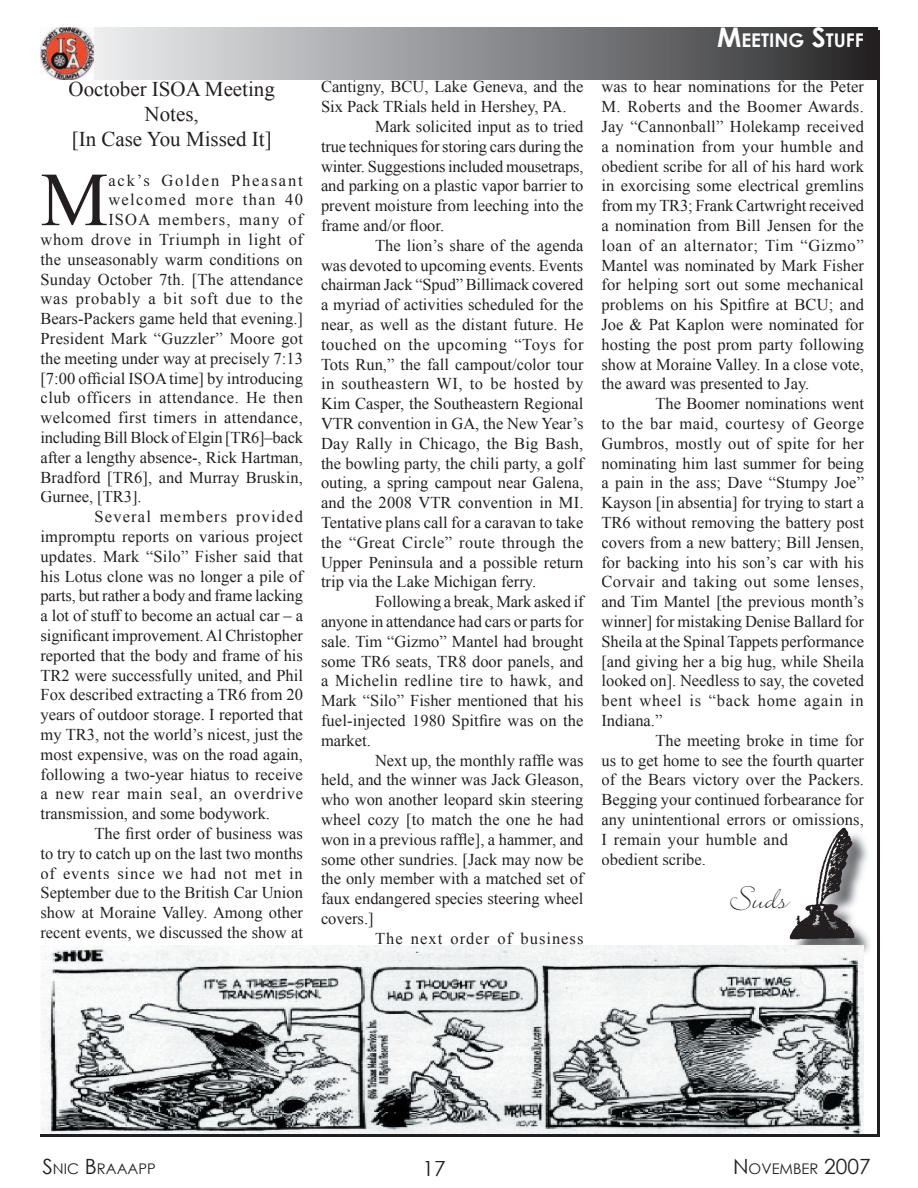
<style>
.page{position:relative;width:918px;height:1188px;background:#fff}
.page>*{position:absolute;margin:0;border:0;box-sizing:border-box;transform-origin:0 0}
.t1{font:76.35px "Times New Roman";color:#231f20}
.t2{font:36px "Bickley Script";color:#231f20}
.t3{font:21px/25.2px "Times New Roman";color:#231f20;text-align:center}
.t4{font:21px "Century Gothic";color:#231f20}
.t5{font:700 18.9px "Century Gothic";color:#fff}
.t6{font:16.5px/19.8px "Times New Roman";color:#231f20;text-align:justify}
.t7{font:16.5px "Times New Roman";letter-spacing:.05em;color:#231f20}
.t8{font:16.5px "Times New Roman";letter-spacing:.07em;color:#231f20}
.t9{font:16.5px "Times New Roman";letter-spacing:.025em;color:#231f20}
.t10{font:16.5px "Times New Roman";letter-spacing:.03em;color:#231f20}
.t11{font:16.5px "Times New Roman";letter-spacing:.045em;color:#231f20}
.t12{font:16.5px "Times New Roman";letter-spacing:.04em;color:#231f20}
.t13{font:16.5px "Times New Roman";letter-spacing:.06em;color:#231f20}
.t14{font:16.5px "Times New Roman";letter-spacing:.115em;color:#231f20}
.t15{font:16.5px "Times New Roman";letter-spacing:.085em;color:#231f20}
.t16{font:14.7px "Century Gothic";color:#231f20}
.s1{font-size:27px}
.s2{font-size:21px}
</style>
<div class="page">
<img style="left:93px;top:27px;width:785px;height:52px">
<hr style="left:40px;top:1134px;width:838px;height:3px;background:#231f20">
<hr style="left:878px;top:30px;width:2px;height:1107px;background:#231f20">
<img style="left:40px;top:27px;width:53px;height:52px">
<img style="left:795px;top:834px;width:75px;height:120px">
<img style="left:789px;top:827px;width:67px;height:114px">
<img style="left:41px;top:945px;width:823px;height:189px">
<img style="left:792px;top:945px;width:72px;height:14px">
<p class="t3" style="left:69px;top:76px;width:208px">Ooctober ISOA Meeting<br>Notes,<br>[In Case You Missed It]</p>
<h1 class="t1" style="left:40px;top:148px;width:69px">M</h1>
<p class="t14" style="left:108px;top:169px;width:196px">ack’s Golden Pheasant</p>
<p class="t15" style="left:108px;top:189px;width:196px">welcomed more than 40</p>
<p class="t8" style="left:108px;top:209px;width:196px">ISOA members, many of</p>
<p class="t12" style="left:40px;top:228px;width:264px">whom drove in Triumph in light of</p>
<p class="t6" style="left:40px;top:249px;width:264px">the unseasonably warm conditions on</p>
<p class="t6" style="left:40px;top:269px;width:264px">Sunday October 7th. [The attendance</p>
<p class="t7" style="left:40px;top:288px;width:264px">was probably a bit soft due to the</p>
<p class="t6" style="left:40px;top:308px;width:264px">Bears-Packers game held that evening.]</p>
<p class="t6" style="left:40px;top:328px;width:264px">President Mark “Guzzler” Moore got</p>
<p class="t6" style="left:40px;top:348px;width:264px">the meeting under way at precisely 7:13</p>
<p class="t6" style="left:40px;top:368px;width:264px">[7:00 official ISOA time] by introducing</p>
<p class="t10" style="left:40px;top:387px;width:264px">club officers in attendance. He then</p>
<p class="t9" style="left:40px;top:407px;width:264px">welcomed first timers in attendance,</p>
<p class="t6" style="left:40px;top:427px;width:264px">including Bill Block of Elgin [TR6]–back</p>
<p class="t6" style="left:40px;top:447px;width:264px">after a lengthy absence-, Rick Hartman,</p>
<p class="t6" style="left:40px;top:467px;width:264px">Bradford [TR6], and Murray Bruskin,</p>
<p class="t6" style="left:40px;top:487px;width:103px">Gurnee, [TR3].</p>
<p class="t8" style="left:95px;top:506px;width:210px">Several members provided</p>
<p class="t6" style="left:40px;top:526px;width:264px">impromptu reports on various project</p>
<p class="t6" style="left:40px;top:546px;width:264px">updates. Mark “Silo” Fisher said that</p>
<p class="t6" style="left:40px;top:566px;width:264px">his Lotus clone was no longer a pile of</p>
<p class="t6" style="left:40px;top:586px;width:264px">parts, but rather a body and frame lacking</p>
<p class="t6" style="left:40px;top:605px;width:264px">a lot of stuff to become an actual car – a</p>
<p class="t6" style="left:40px;top:625px;width:264px">significant improvement. Al Christopher</p>
<p class="t6" style="left:40px;top:645px;width:264px">reported that the body and frame of his</p>
<p class="t6" style="left:40px;top:665px;width:264px">TR2 were successfully united, and Phil</p>
<p class="t6" style="left:40px;top:685px;width:264px">Fox described extracting a TR6 from 20</p>
<p class="t6" style="left:40px;top:704px;width:264px">years of outdoor storage. I reported that</p>
<p class="t6" style="left:40px;top:724px;width:264px">my TR3, not the world’s nicest, just the</p>
<p class="t6" style="left:40px;top:744px;width:264px">most expensive, was on the road again,</p>
<p class="t6" style="left:40px;top:764px;width:264px">following a two-year hiatus to receive</p>
<p class="t11" style="left:40px;top:783px;width:264px">a new rear main seal, an overdrive</p>
<p class="t6" style="left:40px;top:803px;width:231px">transmission, and some bodywork.</p>
<p class="t6" style="left:95px;top:823px;width:210px">The first order of business was</p>
<p class="t6" style="left:40px;top:843px;width:264px">to try to catch up on the last two months</p>
<p class="t7" style="left:40px;top:862px;width:264px">of events since we had not met in</p>
<p class="t6" style="left:40px;top:883px;width:264px">September due to the British Car Union</p>
<p class="t6" style="left:40px;top:902px;width:264px">show at Moraine Valley. Among other</p>
<p class="t6" style="left:40px;top:922px;width:264px">recent events, we discussed the show at</p>
<p class="t6" style="left:321px;top:77px;width:264px">Cantigny, BCU, Lake Geneva, and the<br>Six Pack TRials held in Hershey, PA.</p>
<p class="t6" style="left:321px;top:116px;width:264px;text-indent:54px">Mark solicited input as to tried true techniques for storing cars during the winter. Suggestions included mousetraps, and parking on a plastic vapor barrier to prevent moisture from leeching into the frame and/or floor.</p>
<p class="t6" style="left:321px;top:235px;width:264px;text-indent:54px">The lion’s share of the agenda was devoted to upcoming events. Events chairman Jack “Spud” Billimack covered a myriad of activities scheduled for the near, as well as the distant future. He touched on the upcoming “Toys for Tots Run,” the fall campout/color tour in southeastern WI, to be hosted by Kim Casper, the Southeastern Regional VTR convention in GA, the New Year’s Day Rally in Chicago, the Big Bash, the bowling party, the chili party, a golf outing, a spring campout near Galena, and the 2008 VTR convention in MI.<br>Tentative plans call for a caravan to take the “Great Circle” route through the Upper Peninsula and a possible return trip via the Lake Michigan ferry.</p>
<p class="t6" style="left:321px;top:592px;width:264px;text-indent:54px">Following a break, Mark asked if anyone in attendance had cars or parts for sale. Tim “Gizmo” Mantel had brought some TR6 seats, TR8 door panels, and a Michelin redline tire to hawk, and Mark “Silo” Fisher mentioned that his fuel-injected 1980 Spitfire was on the market.</p>
<p class="t6" style="left:321px;top:750px;width:264px;text-indent:54px">Next up, the monthly raffle was held, and the winner was Jack Gleason, who won another leopard skin steering wheel cozy [to match the one he had won in a previous raffle], a hammer, and some other sundries. [Jack may now be the only member with a matched set of faux endangered species steering wheel covers.]</p>
<p class="t13" style="left:375px;top:927px;width:210px">The next order of business</p>
<p class="t5" style="left:717px;top:26px;width:148px"><span class="s1">M</span>EETING <span class="s1">S</span>TUFF</p>
<p class="t6" style="left:602px;top:77px;width:264px">was to hear nominations for the Peter M. Roberts and the Boomer Awards.<br>Jay “Cannonball” Holekamp received a nomination from your humble and obedient scribe for all of his hard work in exorcising some electrical gremlins from my TR3; Frank Cartwright received a nomination from Bill Jensen for the loan of an alternator; Tim “Gizmo” Mantel was nominated by Mark Fisher for helping sort out some mechanical problems on his Spitfire at BCU; and Joe &amp; Pat Kaplon were nominated for hosting the post prom party following show at Moraine Valley. In a close vote, the award was presented to Jay.</p>
<p class="t6" style="left:602px;top:394px;width:264px;text-indent:54px">The Boomer nominations went to the bar maid, courtesy of George Gumbros, mostly out of spite for her nominating him last summer for being a pain in the ass; Dave “Stumpy Joe” Kayson [in absentia] for trying to start a TR6 without removing the battery post covers from a new battery; Bill Jensen, for backing into his son’s car with his Corvair and taking out some lenses, and Tim Mantel [the previous month’s winner] for mistaking Denise Ballard for Sheila at the Spinal Tappets performance [and giving her a big hug, while Sheila looked on]. Needless to say, the coveted bent wheel is “back home again in Indiana.”</p>
<p class="t6" style="left:602px;top:730px;width:264px;text-align:left;text-indent:54px">The meeting broke in time for us to get home to see the fourth quarter of the Bears victory over the Packers.<br>Begging your continued forbearance for any unintentional errors or omissions,<br>I remain your humble and<br>obedient scribe.</p>
<h2 class="t2" style="left:729px;top:881px;width:61px">Suds</h2>
<p class="t16" style="left:42px;top:1159px;width:115px"><span class="s2">S</span>NIC <span class="s2">B</span>RAAAPP</p>
<p class="t4" style="left:422px;top:1154px;width:25px">17</p>
<p class="t16" style="left:733px;top:1159px;width:139px"><span class="s2">N</span>OVEMBER <span class="s2">2007</span></p>
</div>
